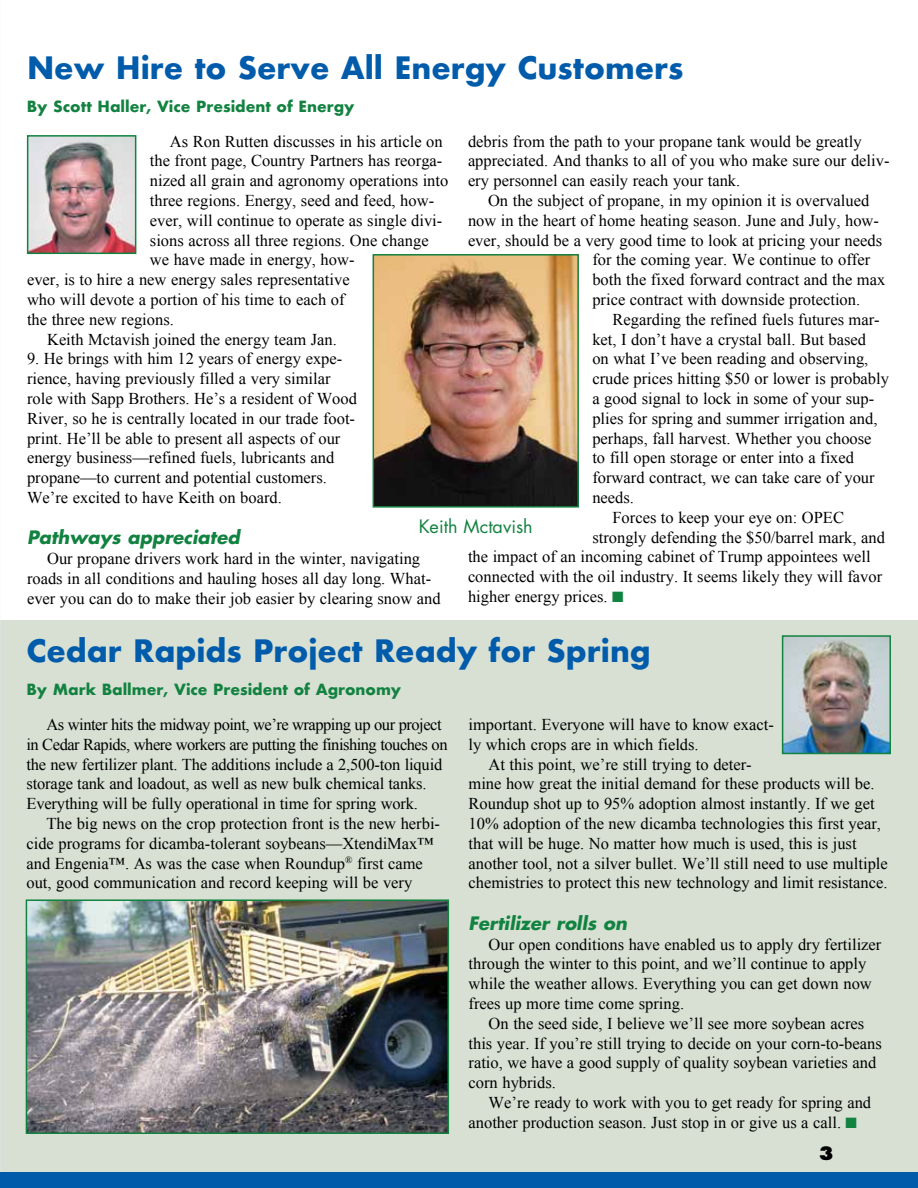
<style>
.page{position:relative;width:918px;height:1188px;background:#fff}
.page>*{position:absolute;margin:0;border:0;box-sizing:border-box;transform-origin:0 0}
.t1{font:700 30px "Futura";color:#005cab}
.t2{font:italic 700 18px "Futura";color:#128240}
.t3{font:18px "Futura";color:#128240}
.t4{font:800 18px "Futura";color:#000}
.t5{font:16.5px/19.8px "Times New Roman";color:#000}
.t6{font:700 15px "Futura";color:#128240}
.s1{color:#128240}
</style>
<div class="page">
<div style="left:0;top:620px;width:918px;height:559px;background:#d7e0d3"></div>
<div style="left:0;top:1173px;width:918px;height:15px;background:#005cab"></div>
<img style="left:30px;top:138px;width:103px;height:113px">
<div style="left:27px;top:135px;width:109px;height:119px;border:2px solid #128240"></div>
<img style="left:785px;top:638px;width:103px;height:113px">
<div style="left:782px;top:635px;width:109px;height:119px;border:2px solid #128240"></div>
<img style="left:29px;top:902px;width:417px;height:229px">
<div style="left:26px;top:899px;width:423px;height:235px;border:2px solid #128240"></div>
<img style="left:376px;top:257px;width:200px;height:248px">
<div style="left:373px;top:254px;width:206px;height:254px;border:2px solid #128240"></div>
<h1 class="t1" style="left:27px;top:46px;width:658px">New Hire to Serve All Energy Customers</h1>
<p class="t6" style="left:27px;top:95px;width:329px">By Scott Haller, Vice President of Energy</p>
<p class="t5" style="left:170px;top:131px;width:274px">As Ron Rutten discusses in his article on</p>
<p class="t5" style="left:150px;top:151px;width:294px">the front page, Country Partners has reorga-</p>
<p class="t5" style="left:150px;top:170px;width:300px">nized all grain and agronomy operations into</p>
<p class="t5" style="left:150px;top:190px;width:286px">three regions. Energy, seed and feed, how-</p>
<p class="t5" style="left:150px;top:210px;width:294px">ever, will continue to operate as single divi-</p>
<p class="t5" style="left:150px;top:230px;width:280px">sions across all three regions. One change</p>
<p class="t5" style="left:150px;top:250px;width:206px">we have made in energy, how-</p>
<p class="t5" style="left:27px;top:269px;width:324px">ever, is to hire a new energy sales representative</p>
<p class="t5" style="left:27px;top:289px;width:319px">who will devote a portion of his time to each of</p>
<p class="t5" style="left:27px;top:309px;width:148px">the three new regions.</p>
<p class="t5" style="left:47px;top:329px;width:291px">Keith Mctavish joined the energy team Jan.</p>
<p class="t5" style="left:27px;top:349px;width:332px">9. He brings with him 12 years of energy expe&shy;rience, having previously filled a very similar role with Sapp Brothers. He’s a resident of Wood River, so he is centrally located in our trade foot&shy;print. He’ll be able to present all aspects of our energy business—refined fuels, lubricants and propane—to current and potential customers.<br>We’re excited to have Keith on board.</p>
<p class="t2" style="left:27px;top:526px;width:214px">Pathways appreciated</p>
<p class="t5" style="left:27px;top:548px;width:415px;text-align:center">Our propane drivers work hard in the winter, navigating<br>roads in all conditions and hauling hoses all day long. What&shy;ever you can do to make their job easier by clearing snow and</p>
<p class="t5" style="left:468px;top:131px;width:423px">debris from the path to your propane tank would be greatly appreciated. And thanks to all of you who make sure our deliv&shy;ery personnel can easily reach your tank.</p>
<p class="t5" style="left:488px;top:190px;width:383px">On the subject of propane, in my opinion it is overvalued</p>
<p class="t5" style="left:468px;top:210px;width:413px">now in the heart of home heating season. June and July, how-</p>
<p class="t5" style="left:468px;top:230px;width:416px">ever, should be a very good time to look at pricing your needs</p>
<p class="t5" style="left:592px;top:250px;width:279px">for the coming year. We continue to offer</p>
<p class="t5" style="left:592px;top:269px;width:294px">both the fixed forward contract and the max</p>
<p class="t5" style="left:592px;top:289px;width:269px">price contract with downside protection.</p>
<p class="t5" style="left:612px;top:309px;width:269px">Regarding the refined fuels futures mar-</p>
<p class="t5" style="left:592px;top:329px;width:275px">ket, I don’t have a crystal ball. But based</p>
<p class="t5" style="left:592px;top:349px;width:278px">on what I’ve been reading and observing,</p>
<p class="t5" style="left:592px;top:368px;width:298px">crude prices hitting $50 or lower is probably</p>
<p class="t5" style="left:592px;top:388px;width:283px">a good signal to lock in some of your sup-</p>
<p class="t5" style="left:592px;top:408px;width:287px">plies for spring and summer irrigation and,</p>
<p class="t5" style="left:592px;top:428px;width:281px">perhaps, fall harvest. Whether you choose</p>
<p class="t5" style="left:592px;top:448px;width:263px">to fill open storage or enter into a fixed</p>
<p class="t5" style="left:592px;top:467px;width:284px">forward contract, we can take care of your</p>
<p class="t5" style="left:592px;top:487px;width:43px">needs.</p>
<p class="t5" style="left:612px;top:507px;width:233px">Forces to keep your eye on: OPEC</p>
<p class="t5" style="left:592px;top:527px;width:294px">strongly defending the $50/barrel mark, and</p>
<p class="t5" style="left:468px;top:547px;width:404px">the impact of an incoming cabinet of Trump appointees well</p>
<p class="t5" style="left:468px;top:566px;width:416px">connected with the oil industry. It seems likely they will favor</p>
<p class="t5" style="left:468px;top:586px;width:157px">higher energy prices. <span class="s1">■</span></p>
<p class="t3" style="left:419px;top:515px;width:116px">Keith Mctavish</p>
<h1 class="t1" style="left:26px;top:629px;width:626px">Cedar Rapids Project Ready for Spring</h1>
<p class="t6" style="left:26px;top:679px;width:376px">By Mark Ballmer, Vice President of Agronomy</p>
<p class="t5" style="left:26px;top:714px;width:423px;text-indent:20px">As winter hits the midway point, we’re wrapping up our project in Cedar Rapids, where workers are putting the finishing touches on the new fertilizer plant. The additions include a 2,500-ton liquid storage tank and loadout, as well as new bulk chemical tanks.<br>Everything will be fully operational in time for spring work.</p>
<p class="t5" style="left:26px;top:813px;width:415px;text-indent:20px">The big news on the crop protection front is the new herbi&shy;cide programs for dicamba-tolerant soybeans—XtendiMax™ and Engenia™. As was the case when Roundup<sup>®</sup> first came out, good communication and record keeping will be very</p>
<p class="t5" style="left:469px;top:714px;width:307px">important. Everyone will have to know exact&shy;ly which crops are in which fields.</p>
<p class="t5" style="left:469px;top:754px;width:421px;text-indent:20px">At this point, we’re still trying to deter-<br>mine how great the initial demand for these products will be.<br>Roundup shot up to 95% adoption almost instantly. If we get 10% adoption of the new dicamba technologies this first year, that will be huge. No matter how much is used, this is just another tool, not a silver bullet. We’ll still need to use multiple chemistries to protect this new technology and limit resistance.</p>
<p class="t2" style="left:469px;top:911px;width:160px">Fertilizer rolls on</p>
<p class="t5" style="left:469px;top:934px;width:414px;text-indent:20px">Our open conditions have enabled us to apply dry fertilizer through the winter to this point, and we’ll continue to apply while the weather allows. Everything you can get down now frees up more time come spring.</p>
<p class="t5" style="left:469px;top:1013px;width:415px;text-indent:20px">On the seed side, I believe we’ll see more soybean acres this year. If you’re still trying to decide on your corn-to-beans ratio, we have a good supply of quality soybean varieties and corn hybrids.</p>
<p class="t5" style="left:469px;top:1092px;width:404px;text-indent:20px">We’re ready to work with you to get ready for spring and another production season. Just stop in or give us a call. <span class="s1">■</span></p>
<p class="t4" style="left:819px;top:1142px;width:16px">3</p>
</div>
